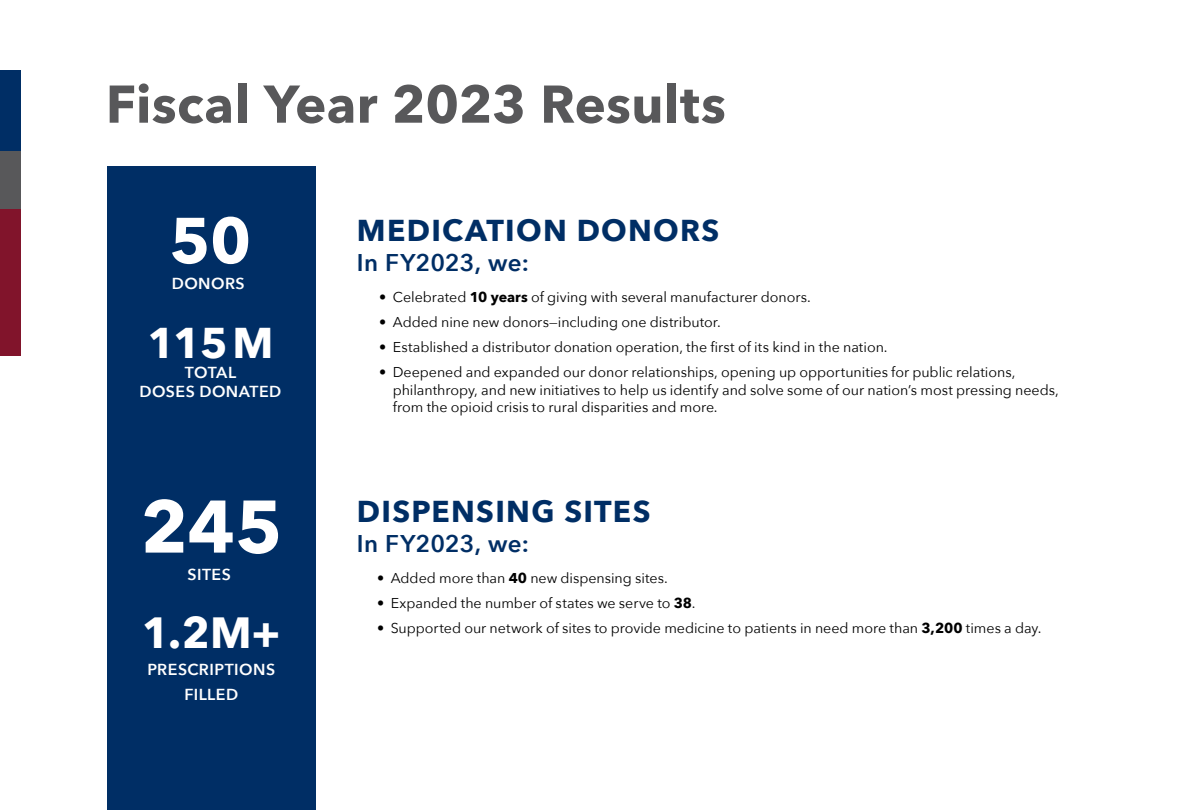
<style>
.page{position:relative;width:1188px;height:810px;background:#fff}
.page>*{position:absolute;margin:0;border:0;box-sizing:border-box;transform-origin:0 0}
.t1{font:700 73.5px "Avenir Next";color:#fff}
.t2{font:700 63.75px "Avenir Next";color:#fff}
.t3{font:700 52.5px "Avenir Next";letter-spacing:.005em;color:#58585a}
.t4{font:700 43.5px "Avenir Next";color:#fff}
.t5{font:700 42.9px "Avenir Next";color:#fff}
.t6{font:700 30.15px "Avenir Next";letter-spacing:.04em;color:#002e65}
.t7{font:600 24.15px "Avenir Next";letter-spacing:.01em;color:#002e65}
.t8{font:600 15.9px/19.2px "Avenir Next";letter-spacing:.03em;color:#fff;text-align:center}
.t9{font:14.25px/17.2px "Avenir Next";letter-spacing:-.005em;color:#000}
.s1{font-weight:700}
</style>
<div class="page">
<div style="left:107px;top:166px;width:208px;height:644px;background:#002e65"></div>
<div style="left:0;top:208px;width:21px;height:148px;background:#81142b"></div>
<div style="left:0;top:151px;width:21px;height:57px;background:#58585a"></div>
<div style="left:0;top:70px;width:21px;height:81px;background:#002e65"></div>
<h3 class="t3" style="left:106px;top:59px;width:622px">Fiscal Year 2023 Results</h3>
<h2 class="t2" style="left:170px;top:185px;width:83px">50</h2>
<p class="t8" style="left:172px;top:273px;width:74px">DONORS</p>
<h3 class="t5" style="left:147px;top:306px;width:128px">115 M</h3>
<p class="t8" style="left:140px;top:363px;width:143px">TOTAL<br>DOSES DONATED</p>
<h1 class="t1" style="left:141px;top:463px;width:144px">245</h1>
<p class="t8" style="left:188px;top:564px;width:45px">SITES</p>
<h3 class="t4" style="left:142px;top:595px;width:140px">1.2M+</h3>
<p class="t8" style="left:147px;top:657px;width:129px;line-height:24.8px">PRESCRIPTIONS<br>FILLED</p>
<h3 class="t6" style="left:357px;top:204px;width:364px">MEDICATION DONORS</h3>
<h3 class="t7" style="left:357px;top:242px;width:173px">In FY2023, we:</h3>
<p class="t9" style="left:379px;top:288px;width:433px">• Celebrated <span class="s1">10 years</span> of giving with several manufacturer donors.</p>
<p class="t9" style="left:379px;top:313px;width:343px">• Added nine new donors—including one distributor.</p>
<p class="t9" style="left:379px;top:338px;width:510px">• Established a distributor donation operation, the first of its kind in the nation.</p>
<p class="t9" style="left:393px;top:363px;width:668px;text-indent:-13px">• Deepened and expanded our donor relationships, opening up opportunities for public relations, philanthropy, and new initiatives to help us identify and solve some of our nation’s most pressing needs, from the opioid crisis to rural disparities and more.</p>
<h3 class="t6" style="left:357px;top:485px;width:295px">DISPENSING SITES</h3>
<h3 class="t7" style="left:357px;top:523px;width:173px">In FY2023, we:</h3>
<p class="t9" style="left:377px;top:569px;width:292px">• Added more than <span class="s1">40</span> new dispensing sites.</p>
<p class="t9" style="left:377px;top:594px;width:320px">• Expanded the number of states we serve to <span class="s1">38</span>.</p>
<p class="t9" style="left:377px;top:619px;width:666px">• Supported our network of sites to provide medicine to patients in need more than <span class="s1">3,200</span> times a day.</p>
</div>
